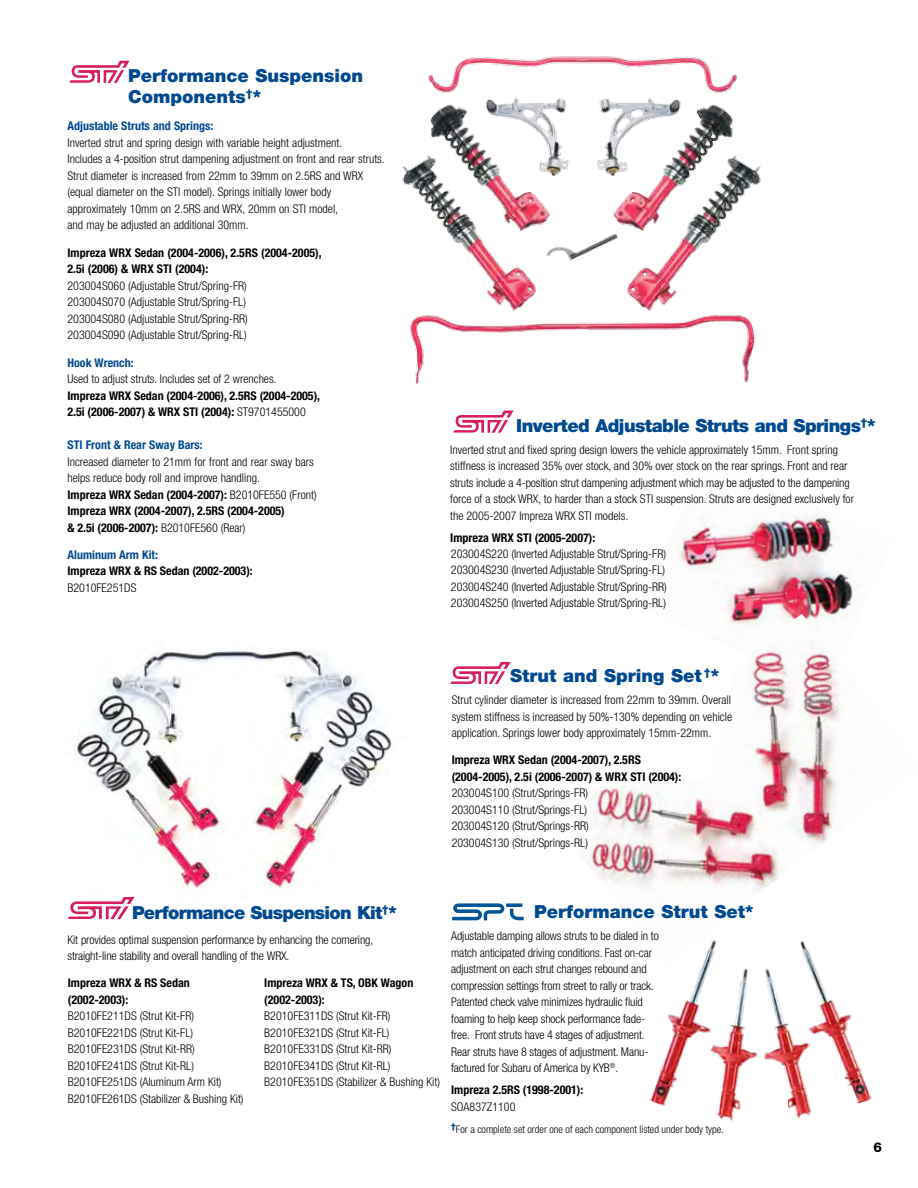
<style>
.page{position:relative;width:918px;height:1188px;background:#fff}
.page>*{position:absolute;margin:0;border:0;box-sizing:border-box;transform-origin:0 0}
.t1{font:900 18px/21px "Helvetica Neue";color:#004990}
.t2{font:900 18px "Helvetica Neue";letter-spacing:-.03em;color:#004990}
.t3{font:900 18px "Helvetica Neue";letter-spacing:-.04em;color:#004990}
.t4{font:800 13.5px "Helvetica Neue";color:#000}
.t5{font:300 condensed 12px/16.5px "Helvetica Neue";color:#000}
.t6{font:700 condensed 12px/16.5px "Helvetica Neue";color:#000}
.t7{font:700 condensed 12px "Helvetica Neue";color:#004990}
.t8{font:300 condensed 10.5px "Helvetica Neue";color:#000}
.s1{font-weight:300}
.s2{font-weight:700}
</style>
<div class="page">
<img style="left:649px;top:975px;width:224px;height:146px">
<img style="left:402px;top:56px;width:359px;height:329px">
<img style="left:677px;top:513px;width:181px;height:101px">
<svg style="left:69px;top:61px;width:61px;height:22px"></svg>
<img style="left:581px;top:614px;width:259px;height:352px">
<svg style="left:453px;top:411px;width:60px;height:22px"></svg>
<img style="left:75px;top:649px;width:318px;height:248px">
<svg style="left:452px;top:903px;width:72px;height:17px"></svg>
<svg style="left:450px;top:662px;width:61px;height:22px"></svg>
<svg style="left:68px;top:897px;width:67px;height:22px"></svg>
<h1 class="t1" style="left:128px;top:65px;width:236px">Performance Suspension<br>Components<sup>†</sup>*</h1>
<p class="t7" style="left:68px;top:119px;width:147px">Adjustable Struts and Springs:</p>
<p class="t5" style="left:68px;top:134px;width:319px">Inverted strut and spring design with variable height adjustment.<br>Includes a 4-position strut dampening adjustment on front and rear struts.<br>Strut diameter is increased from 22mm to 39mm on 2.5RS and WRX (equal diameter on the STI model). Springs initially lower body approximately 10mm on 2.5RS and WRX, 20mm on STI model,<br>and may be adjusted an additional 30mm.</p>
<p class="t6" style="left:68px;top:244px;width:256px">Impreza WRX Sedan (2004-2006), 2.5RS (2004-2005),<br>2.5i (2006) &amp; WRX STI (2004):</p>
<p class="t5" style="left:68px;top:277px;width:182px">203004S060 (Adjustable Strut/Spring-FR)<br>203004S070 (Adjustable Strut/Spring-FL)<br>203004S080 (Adjustable Strut/Spring-RR)<br>203004S090 (Adjustable Strut/Spring-RL)</p>
<p class="t7" style="left:68px;top:355px;width:68px">Hook Wrench:</p>
<p class="t5" style="left:68px;top:370px;width:211px">Used to adjust struts. Includes set of 2 wrenches.</p>
<p class="t6" style="left:68px;top:387px;width:254px">Impreza WRX Sedan (2004-2006), 2.5RS (2004-2005),<br>2.5i (2006-2007) &amp; WRX STI (2004): <span class="s1">ST9701455000</span></p>
<p class="t7" style="left:68px;top:438px;width:137px">STI Front &amp; Rear Sway Bars:</p>
<p class="t5" style="left:68px;top:453px;width:251px">Increased diameter to 21mm for front and rear sway bars helps reduce body roll and improve handling.<br><span class="s2">Impreza WRX Sedan (2004-2007):</span> B2010FE550 (Front)<br><span class="s2">Impreza WRX (2004-2007), 2.5RS (2004-2005)<br>&amp; 2.5i (2006-2007):</span> B2010FE560 (Rear)</p>
<p class="t7" style="left:68px;top:547px;width:92px">Aluminum Arm Kit:</p>
<p class="t6" style="left:68px;top:563px;width:187px">Impreza WRX &amp; RS Sedan (2002-2003):</p>
<p class="t5" style="left:68px;top:579px;width:70px">B2010FE251DS</p>
<h1 class="t2" style="left:516px;top:415px;width:361px">Inverted Adjustable Struts and Springs<sup>†</sup>*</h1>
<p class="t5" style="left:450px;top:441px;width:405px">Inverted strut and fixed spring design lowers the vehicle approximately 15mm. Front spring stiffness is increased 35% over stock, and 30% over stock on the rear springs. Front and rear struts include a 4-position strut dampening adjustment which may be adjusted to the dampening force of a stock WRX, to harder than a stock STI suspension. Struts are designed exclusively for the 2005-2007 Impreza WRX STI models.</p>
<p class="t6" style="left:450px;top:529px;width:147px">Impreza WRX STI (2005-2007):</p>
<p class="t5" style="left:451px;top:545px;width:217px">203004S220 (Inverted Adjustable Strut/Spring-FR)<br>203004S230 (Inverted Adjustable Strut/Spring-FL)<br>203004S240 (Inverted Adjustable Strut/Spring-RR)<br>203004S250 (Inverted Adjustable Strut/Spring-RL)</p>
<h1 class="t1" style="left:510px;top:665px;width:210px">Strut and Spring Set <sup>†</sup>*</h1>
<p class="t5" style="left:452px;top:691px;width:282px;text-align:justify">Strut cylinder diameter is increased from 22mm to 39mm. Overall system stiffness is increased by 50%-130% depending on vehicle application. Springs lower body approximately 15mm-22mm.</p>
<p class="t6" style="left:452px;top:752px;width:231px">Impreza WRX Sedan (2004-2007), 2.5RS (2004-2005), 2.5i (2006-2007) &amp; WRX STI (2004):</p>
<p class="t5" style="left:452px;top:785px;width:139px">203004S100 (Strut/Springs-FR)<br>203004S110 (Strut/Springs-FL)<br>203004S120 (Strut/Springs-RR)<br>203004S130 (Strut/Springs-RL)</p>
<h1 class="t3" style="left:132px;top:902px;width:266px">Performance Suspension Kit<sup>†</sup>*</h1>
<p class="t5" style="left:68px;top:931px;width:307px">Kit provides optimal suspension performance by enhancing the cornering, straight-line stability and overall handling of the WRX.</p>
<p class="t6" style="left:68px;top:975px;width:123px">Impreza WRX &amp; RS Sedan (2002-2003):</p>
<p class="t5" style="left:68px;top:1008px;width:177px">B2010FE211DS (Strut Kit-FR)<br>B2010FE221DS (Strut Kit-FL)<br>B2010FE231DS (Strut Kit-RR)<br>B2010FE241DS (Strut Kit-RL)<br>B2010FE251DS (Aluminum Arm Kit)<br>B2010FE261DS (Stabilizer &amp; Bushing Kit)</p>
<p class="t6" style="left:264px;top:975px;width:151px">Impreza WRX &amp; TS, OBK Wagon (2002-2003):</p>
<p class="t5" style="left:264px;top:1008px;width:177px">B2010FE311DS (Strut Kit-FR)<br>B2010FE321DS (Strut Kit-FL)<br>B2010FE331DS (Strut Kit-RR)<br>B2010FE341DS (Strut Kit-RL)<br>B2010FE351DS (Stabilizer &amp; Bushing Kit)</p>
<h1 class="t1" style="left:534px;top:901px;width:221px">Performance Strut Set*</h1>
<p class="t5" style="left:451px;top:928px;width:209px">Adjustable damping allows struts to be dialed in to match anticipated driving conditions. Fast on-car adjustment on each strut changes rebound and compression settings from street to rally or track.<br>Patented check valve minimizes hydraulic fluid foaming to help keep shock performance fade&shy;free. Front struts have 4 stages of adjustment.<br>Rear struts have 8 stages of adjustment. Manu&shy;factured for Subaru of America by KYB<sup>®</sup>.</p>
<p class="t6" style="left:451px;top:1081px;width:134px">Impreza 2.5RS (1998-2001):</p>
<p class="t5" style="left:451px;top:1098px;width:66px">SOA837Z1100</p>
<p class="t8" style="left:451px;top:1124px;width:275px"><sup>†</sup>For a complete set order one of each component listed under body type.</p>
<p class="t4" style="left:873px;top:1140px;width:10px">6</p>
</div>
